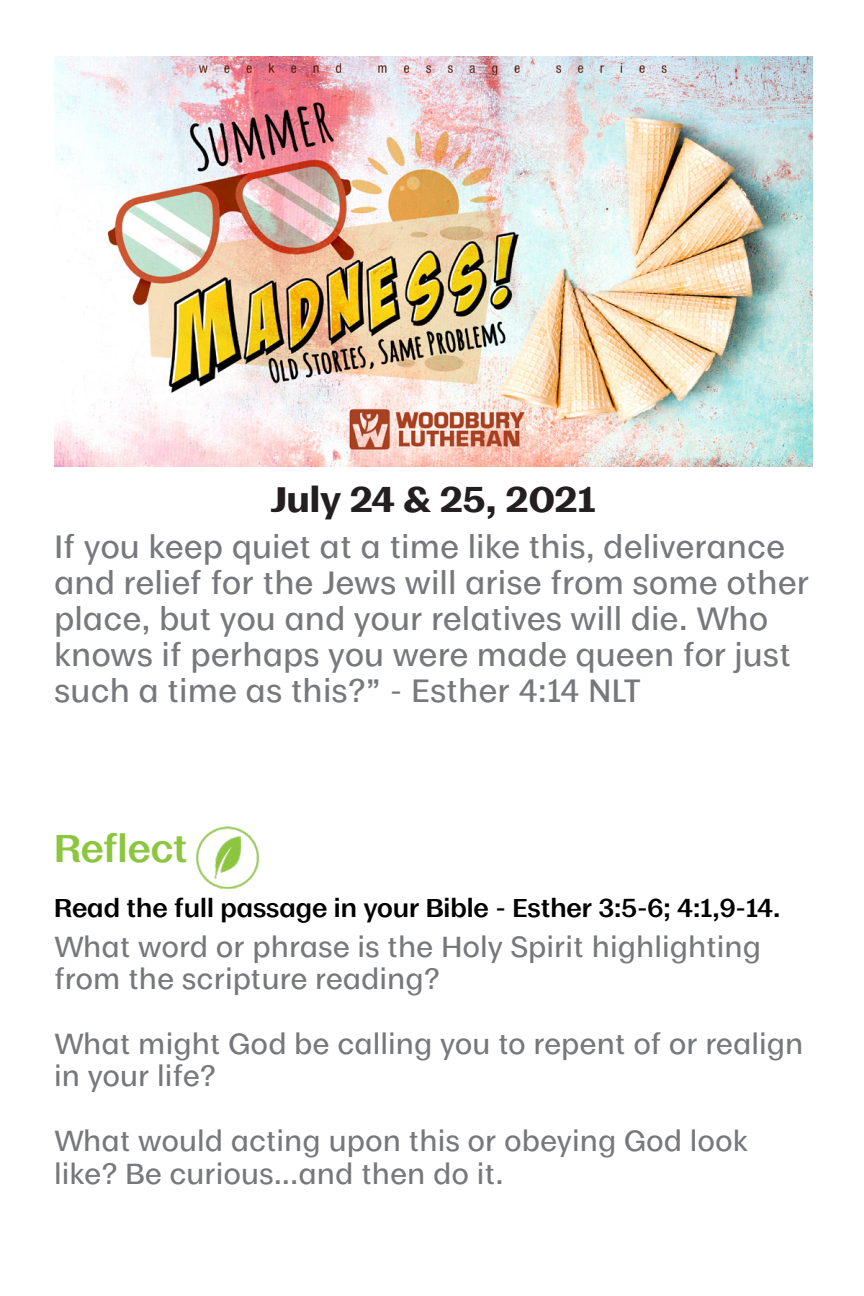
<style>
.page{position:relative;width:864px;height:1296px;background:#fff}
.page>*{position:absolute;margin:0;border:0;box-sizing:border-box;transform-origin:0 0}
.t1{font:600 36px "Moriston";letter-spacing:-.005em;color:#8cc63f}
.t2{font:700 33px "Moriston";color:#231f20}
.t3{font:500 30px/36px "Moriston";color:#76787b}
.t4{font:500 27px/32.4px "Moriston";color:#76787b}
.t5{font:600 24px "Moriston";color:#000}
</style>
<div class="page">
<img style="left:196px;top:826px;width:63px;height:63px">
<img style="left:54px;top:56px;width:758px;height:411px">
<p class="t2" style="left:270px;top:474px;width:327px">July 24 &amp; 25, 2021</p>
<p class="t3" style="left:54px;top:527px;width:757px">If you keep quiet at a time like this, deliverance and relief for the Jews will arise from some other place, but you and your relatives will die. Who knows if perhaps you were made queen for just such a time as this?” - Esther 4:14 NLT</p>
<p class="t1" style="left:54px;top:819px;width:135px">Reflect</p>
<p class="t5" style="left:54px;top:888px;width:728px">Read the full passage in your Bible - Esther 3:5-6; 4:1,9-14.</p>
<p class="t4" style="left:54px;top:929px;width:709px">What word or phrase is the Holy Spirit highlighting from the scripture reading?</p>
<p class="t4" style="left:54px;top:1026px;width:751px">What might God be calling you to repent of or realign in your life?</p>
<p class="t4" style="left:54px;top:1123px;width:696px">What would acting upon this or obeying God look like? Be curious...and then do it.</p>
</div>
